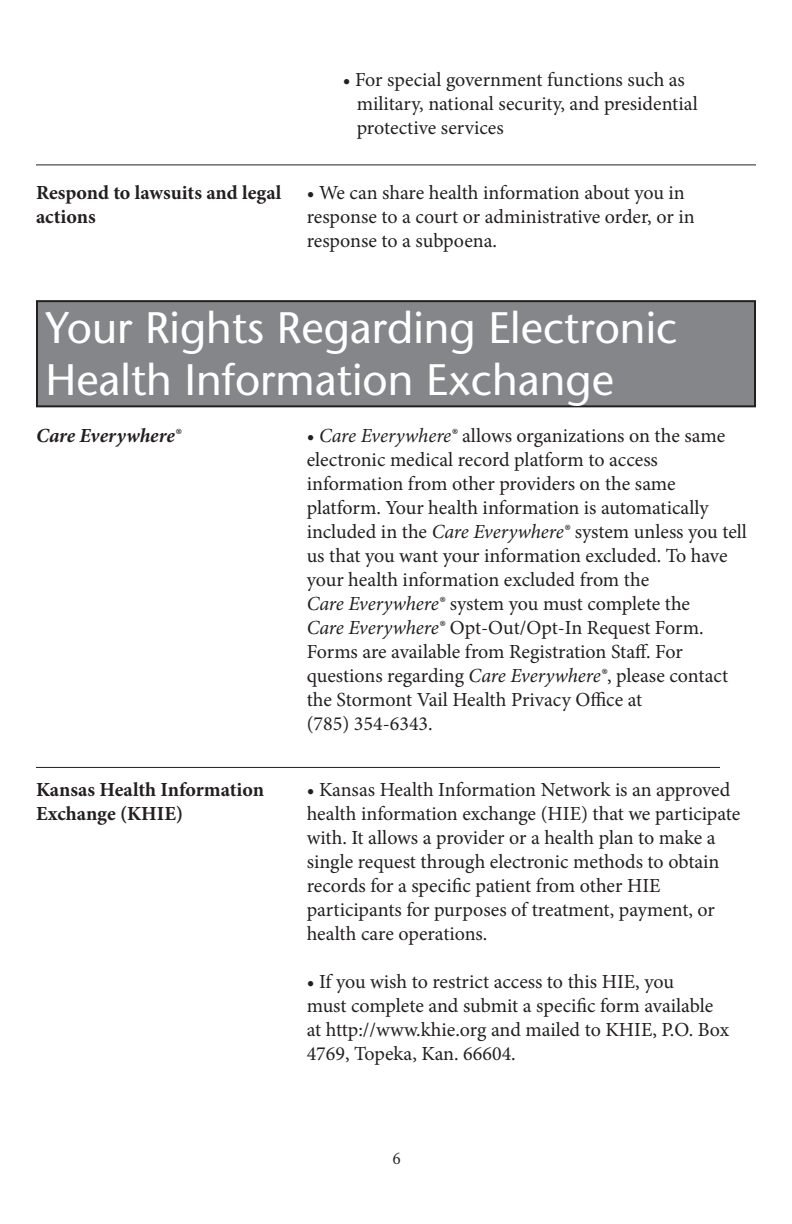
<style>
.page{position:relative;width:792px;height:1224px;background:#fff}
.page>*{position:absolute;margin:0;border:0;box-sizing:border-box;transform-origin:0 0}
.t1{font:44px/52.8px "Stone Sans";color:#fff}
.t2{font:20px/24px "Minion Pro";letter-spacing:-.005em;color:#231f20}
.t3{font:700 20px/24px "Minion Pro";color:#231f20}
.t4{font:italic 700 20px "Minion Pro";letter-spacing:.005em;color:#231f20}
.t5{font:16px "Stone Serif";color:#231f20;scale:.9 1}
.s1{font-style:italic}
</style>
<div class="page">
<div style="left:37px;top:301px;width:718px;height:105px;background:#848689"></div>
<div style="left:36px;top:300px;width:720px;height:107px;border:2px solid #231f20"></div>
<hr style="left:36px;top:164px;width:720px;height:1px;background:#231f20">
<hr style="left:36px;top:767px;width:684px;height:1px;background:#231f20">
<p class="t2" style="left:357px;top:67px;width:343px;text-indent:-14px">• For special government functions such as military, national security, and presidential protective services</p>
<p class="t3" style="left:36px;top:180px;width:247px">Respond to lawsuits and legal actions</p>
<p class="t2" style="left:307px;top:181px;width:389px">• We can share health information about you in response to a court or administrative order, or in response to a subpoena.</p>
<p class="t1" style="left:45px;top:301px;width:633px">Your Rights Regarding Electronic<br>Health Information Exchange</p>
<p class="t2" style="left:307px;top:423px;width:442px">• <span class="s1">Care Everywhere®</span> allows organizations on the same electronic medical record platform to access information from other providers on the same platform. Your health information is automatically included in the <span class="s1">Care Everywhere®</span> system unless you tell us that you want your information excluded. To have your health information excluded from the<br><span class="s1">Care Everywhere®</span> system you must complete the<br><span class="s1">Care Everywhere®</span> Opt-Out/Opt-In Request Form.<br>Forms are available from Registration Staff. For questions regarding <span class="s1">Care Everywhere®</span>, please contact the Stormont Vail Health Privacy Office at<br>(785) 354-6343.</p>
<p class="t4" style="left:36px;top:421px;width:147px">Care Everywhere®</p>
<p class="t3" style="left:36px;top:777px;width:230px">Kansas Health Information<br>Exchange (KHIE)</p>
<p class="t2" style="left:307px;top:777px;width:435px">• Kansas Health Information Network is an approved health information exchange (HIE) that we participate with. It allows a provider or a health plan to make a single request through electronic methods to obtain records for a specific patient from other HIE participants for purposes of treatment, payment, or health care operations.</p>
<p class="t2" style="left:307px;top:969px;width:369px">• If you wish to restrict access to this HIE, you</p>
<p class="t2" style="left:307px;top:993px;width:424px">must complete and submit a specific form available at http://www.khie.org and mailed to KHIE, P.O. Box<br>4769, Topeka, Kan. 66604.</p>
<p class="t5" style="left:392px;top:1149px;width:11px">6</p>
</div>
